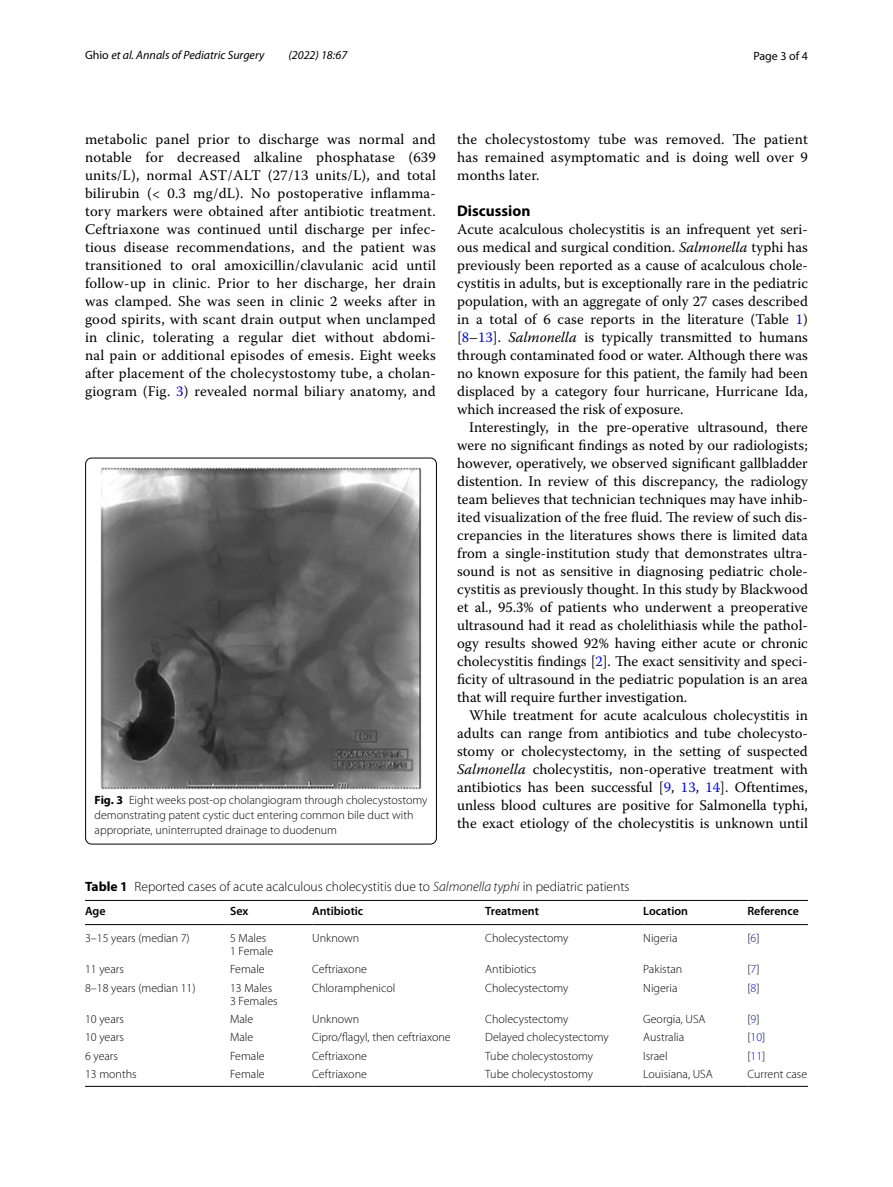
<style>
.page{position:relative;width:893px;height:1187px;background:#fff}
.page>*{position:absolute;margin:0;border:0;box-sizing:border-box;transform-origin:0 0}
.t1{font:700 15.45px "Myriad Pro";color:#000}
.t2{font:14.7px/18px "Warnock Pro";letter-spacing:.005em;color:#000;text-align:justify}
.t3{font:300 13.5px "Myriad Pro";color:#000}
.t4{font:300 12px/15px "Myriad Pro";color:#000}
.t5{font:italic 12px "Myriad Pro";color:#000}
.t6{font:600 12px "Myriad Pro";color:#000}
.t7{font:12px "Myriad Pro";color:#000}
.s1{font-style:normal}
.s2{color:#00f}
.s3{font-style:italic}
.s4{font-weight:700}
</style>
<div class="page">
<img style="left:100px;top:467px;width:322px;height:322px">
<div style="left:85px;top:458px;width:352px;height:386px;border:1px solid #000;border-radius:6px"></div>
<hr style="left:85px;top:900px;width:145px;height:1px;background:#000">
<hr style="left:85px;top:924px;width:145px;height:1px;background:#000">
<hr style="left:230px;top:900px;width:82px;height:1px;background:#000">
<hr style="left:230px;top:924px;width:82px;height:1px;background:#000">
<hr style="left:312px;top:900px;width:173px;height:1px;background:#000">
<hr style="left:312px;top:924px;width:173px;height:1px;background:#000">
<hr style="left:485px;top:900px;width:158px;height:1px;background:#000">
<hr style="left:485px;top:924px;width:158px;height:1px;background:#000">
<hr style="left:643px;top:900px;width:104px;height:1px;background:#000">
<hr style="left:643px;top:924px;width:104px;height:1px;background:#000">
<hr style="left:747px;top:900px;width:61px;height:1px;background:#000">
<hr style="left:747px;top:924px;width:61px;height:1px;background:#000">
<hr style="left:85px;top:1085px;width:145px;height:1px;background:#000">
<hr style="left:230px;top:1085px;width:82px;height:1px;background:#000">
<hr style="left:312px;top:1085px;width:173px;height:1px;background:#000">
<hr style="left:485px;top:1085px;width:158px;height:1px;background:#000">
<hr style="left:643px;top:1085px;width:104px;height:1px;background:#000">
<hr style="left:747px;top:1085px;width:61px;height:1px;background:#000">
<p class="t5" style="left:85px;top:48px;width:181px"><span class="s1">Ghio</span> et al. Annals of Pediatric Surgery</p>
<p class="t5" style="left:288px;top:48px;width:60px">(2022) 18:67</p>
<p class="t7" style="left:753px;top:48px;width:56px">Page 3 of 4</p>
<p class="t2" style="left:85px;top:130px;width:352px">metabolic panel prior to discharge was normal and notable for decreased alkaline phosphatase (639 units/L), normal AST/ALT (27/13 units/L), and total bilirubin (&lt; 0.3 mg/dL). No postoperative inflamma&shy;tory markers were obtained after antibiotic treatment.<br>Ceftriaxone was continued until discharge per infec&shy;tious disease recommendations, and the patient was transitioned to oral amoxicillin/clavulanic acid until follow-up in clinic. Prior to her discharge, her drain was clamped. She was seen in clinic 2 weeks after in good spirits, with scant drain output when unclamped in clinic, tolerating a regular diet without abdomi&shy;nal pain or additional episodes of emesis. Eight weeks after placement of the cholecystostomy tube, a cholan&shy;giogram (Fig. <span class="s2">3</span>) revealed normal biliary anatomy, and</p>
<p class="t2" style="left:457px;top:130px;width:352px">the cholecystostomy tube was removed. The patient has remained asymptomatic and is doing well over 9 months later.</p>
<p class="t1" style="left:457px;top:200px;width:75px">Discussion</p>
<p class="t2" style="left:457px;top:220px;width:352px">Acute acalculous cholecystitis is an infrequent yet seri&shy;ous medical and surgical condition. <span class="s3">Salmonella</span> typhi has previously been reported as a cause of acalculous chole&shy;cystitis in adults, but is exceptionally rare in the pediatric population, with an aggregate of only 27 cases described in a total of 6 case reports in the literature (Table <span class="s2">1</span>) [<span class="s2">8</span>–<span class="s2">13</span>]. <span class="s3">Salmonella</span> is typically transmitted to humans through contaminated food or water. Although there was no known exposure for this patient, the family had been displaced by a category four hurricane, Hurricane Ida, which increased the risk of exposure.</p>
<p class="t2" style="left:457px;top:418px;width:352px;text-indent:12px">Interestingly, in the pre-operative ultrasound, there were no significant findings as noted by our radiologists; however, operatively, we observed significant gallbladder distention. In review of this discrepancy, the radiology team believes that technician techniques may have inhib&shy;ited visualization of the free fluid. The review of such dis&shy;crepancies in the literatures shows there is limited data from a single-institution study that demonstrates ultra&shy;sound is not as sensitive in diagnosing pediatric chole&shy;cystitis as previously thought. In this study by Blackwood et al., 95.3% of patients who underwent a preoperative ultrasound had it read as cholelithiasis while the pathol&shy;ogy results showed 92% having either acute or chronic cholecystitis findings [<span class="s2">2</span>]. The exact sensitivity and speci&shy;ficity of ultrasound in the pediatric population is an area that will require further investigation.</p>
<p class="t2" style="left:457px;top:706px;width:352px;text-indent:12px">While treatment for acute acalculous cholecystitis in adults can range from antibiotics and tube cholecysto&shy;stomy or cholecystectomy, in the setting of suspected <span class="s3">Salmonella</span> cholecystitis, non-operative treatment with antibiotics has been successful [<span class="s2">9</span>, <span class="s2">13</span>, <span class="s2">14</span>]. Oftentimes, unless blood cultures are positive for Salmonella typhi, the exact etiology of the cholecystitis is unknown until</p>
<p class="t4" style="left:95px;top:792px;width:334px"><span class="s4">Fig. 3</span> Eight weeks post-op cholangiogram through cholecystostomy demonstrating patent cystic duct entering common bile duct with appropriate, uninterrupted drainage to duodenum</p>
<p class="t3" style="left:85px;top:878px;width:546px"><span class="s4">Table 1</span> Reported cases of acute acalculous cholecystitis due to <span class="s3">Salmonella typhi</span> in pediatric patients</p>
<p class="t6" style="left:85px;top:903px;width:22px">Age</p>
<p class="t6" style="left:230px;top:903px;width:20px">Sex</p>
<p class="t6" style="left:312px;top:903px;width:53px">Antibiotic</p>
<p class="t6" style="left:485px;top:903px;width:55px">Treatment</p>
<p class="t6" style="left:643px;top:903px;width:46px">Location</p>
<p class="t6" style="left:747px;top:903px;width:53px">Reference</p>
<p class="t4" style="left:85px;top:930px;width:106px">3–15 years (median 7)</p>
<p class="t4" style="left:230px;top:931px;width:45px;line-height:13.5px">5 Males<br>1 Female</p>
<p class="t4" style="left:312px;top:930px;width:49px">Unknown</p>
<p class="t4" style="left:485px;top:930px;width:85px">Cholecystectomy</p>
<p class="t4" style="left:643px;top:930px;width:36px">Nigeria</p>
<p class="t4" style="left:747px;top:930px;width:14px">[<span class="s2">6</span>]</p>
<p class="t4" style="left:85px;top:962px;width:40px">11 years</p>
<p class="t4" style="left:230px;top:962px;width:36px">Female</p>
<p class="t4" style="left:312px;top:962px;width:56px">Ceftriaxone</p>
<p class="t4" style="left:485px;top:962px;width:53px">Antibiotics</p>
<p class="t4" style="left:643px;top:962px;width:41px">Pakistan</p>
<p class="t4" style="left:747px;top:962px;width:14px">[<span class="s2">7</span>]</p>
<p class="t4" style="left:85px;top:980px;width:112px">8–18 years (median 11)</p>
<p class="t4" style="left:230px;top:980px;width:49px;line-height:13.5px">13 Males<br>3 Females</p>
<p class="t4" style="left:312px;top:980px;width:85px">Chloramphenicol</p>
<p class="t4" style="left:485px;top:980px;width:85px">Cholecystectomy</p>
<p class="t4" style="left:643px;top:980px;width:36px">Nigeria</p>
<p class="t4" style="left:747px;top:980px;width:14px">[<span class="s2">8</span>]</p>
<p class="t4" style="left:85px;top:1011px;width:40px">10 years</p>
<p class="t4" style="left:230px;top:1011px;width:25px">Male</p>
<p class="t4" style="left:312px;top:1011px;width:49px">Unknown</p>
<p class="t4" style="left:485px;top:1011px;width:85px">Cholecystectomy</p>
<p class="t4" style="left:643px;top:1011px;width:64px">Georgia, USA</p>
<p class="t4" style="left:747px;top:1011px;width:14px">[<span class="s2">9</span>]</p>
<p class="t4" style="left:85px;top:1030px;width:40px">10 years</p>
<p class="t4" style="left:230px;top:1030px;width:25px">Male</p>
<p class="t4" style="left:312px;top:1030px;width:140px">Cipro/flagyl, then ceftriaxone</p>
<p class="t4" style="left:485px;top:1030px;width:125px">Delayed cholecystectomy</p>
<p class="t4" style="left:643px;top:1030px;width:42px">Australia</p>
<p class="t4" style="left:747px;top:1030px;width:20px">[<span class="s2">10</span>]</p>
<p class="t4" style="left:85px;top:1048px;width:34px">6 years</p>
<p class="t4" style="left:230px;top:1048px;width:36px">Female</p>
<p class="t4" style="left:312px;top:1048px;width:56px">Ceftriaxone</p>
<p class="t4" style="left:485px;top:1048px;width:109px">Tube cholecystostomy</p>
<p class="t4" style="left:643px;top:1048px;width:26px">Israel</p>
<p class="t4" style="left:747px;top:1048px;width:20px">[<span class="s2">11</span>]</p>
<p class="t4" style="left:85px;top:1066px;width:53px">13 months</p>
<p class="t4" style="left:230px;top:1066px;width:36px">Female</p>
<p class="t4" style="left:312px;top:1066px;width:56px">Ceftriaxone</p>
<p class="t4" style="left:485px;top:1066px;width:109px">Tube cholecystostomy</p>
<p class="t4" style="left:643px;top:1066px;width:71px">Louisiana, USA</p>
<p class="t4" style="left:747px;top:1066px;width:61px">Current case</p>
</div>
